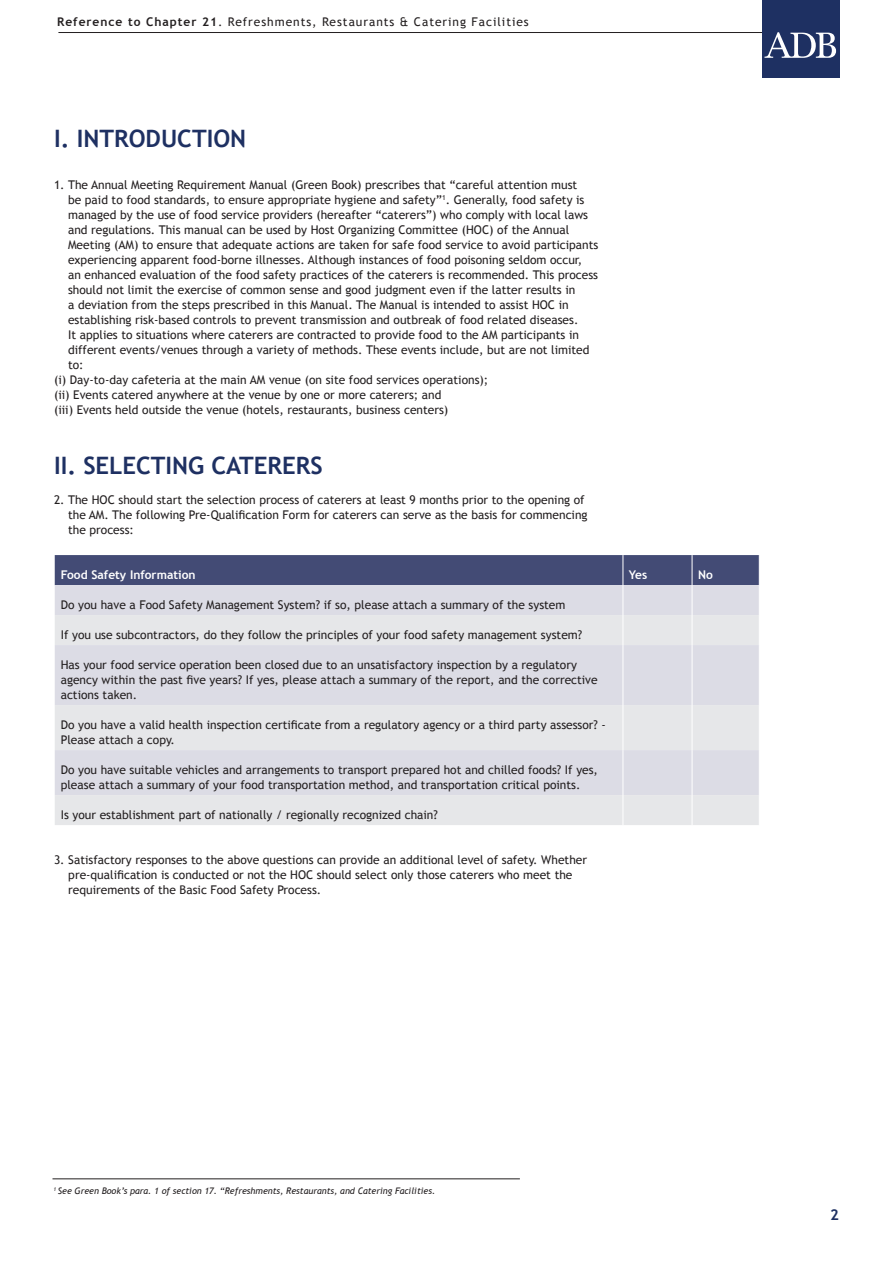
<style>
.page{position:relative;width:893px;height:1263px;background:#fff}
.page>*{position:absolute;margin:0;border:0;box-sizing:border-box;transform-origin:0 0}
.Body{font:700 24px "Trebuchet MS";color:#1e3062}
.Sub_Head{font:700 24px "Trebuchet MS";color:#1e3062}
.t1{font:700 15px "Trebuchet MS";color:#1e3062}
.Body-2{font:12px/15px "Trebuchet MS";color:#231f20}
.Body-3{font:12px "Trebuchet MS";letter-spacing:.08em;color:#231f20}
.Body-4{font:700 12px "Trebuchet MS";color:#fff}
.Body-5{font:italic 9px "Trebuchet MS";color:#231f20}
.s1{font-weight:700}
</style>
<div class="page">
<hr style="left:58px;top:32px;width:781px;height:1px;background:#231f20">
<div style="left:763px;top:0;width:77px;height:77px;background:#1e3062"></div>
<svg style="left:764px;top:32px;width:72px;height:26px"></svg>
<hr style="left:52px;top:1178px;width:468px;height:1px;background:#231f20">
<div style="left:55px;top:555px;width:704px;height:30px;background:#434b75"></div>
<div style="left:55px;top:585px;width:704px;height:30px;background:#dcdce5"></div>
<svg style="left:55px;top:615px;width:704px;height:210px;background:#e1e1e7"></svg>
<hr style="left:623px;top:555px;width:1px;height:30px;background:#fff">
<hr style="left:692px;top:555px;width:1px;height:30px;background:#fff">
<hr style="left:623px;top:585px;width:1px;height:30px;background:#fff">
<hr style="left:692px;top:585px;width:1px;height:30px;background:#fff">
<hr style="left:623px;top:645px;width:1px;height:60px;background:#fff">
<hr style="left:692px;top:645px;width:1px;height:60px;background:#fff">
<hr style="left:623px;top:750px;width:1px;height:45px;background:#fff">
<hr style="left:692px;top:750px;width:1px;height:45px;background:#fff">
<hr style="left:623px;top:615px;width:1px;height:30px;background:#fff">
<hr style="left:692px;top:615px;width:1px;height:30px;background:#fff">
<hr style="left:623px;top:705px;width:1px;height:45px;background:#fff">
<hr style="left:692px;top:705px;width:1px;height:45px;background:#fff">
<hr style="left:623px;top:795px;width:1px;height:30px;background:#fff">
<hr style="left:692px;top:795px;width:1px;height:30px;background:#fff">
<p class="Body-3" style="left:57px;top:15px;width:473px"><span class="s1">Reference to Chapter 21</span>. Refreshments, Restaurants &amp; Catering Facilities</p>
<p class="Sub_Head" style="left:54px;top:123px;width:194px">I. INTRODUCTION</p>
<p class="Body-2" style="left:68px;top:177px;width:532px;text-indent:-14px">1. The Annual Meeting Requirement Manual (Green Book) prescribes that “careful attention must<br>be paid to food standards, to ensure appropriate hygiene and safety”<sup>1</sup>. Generally, food safety is managed by the use of food service providers (hereafter “caterers”) who comply with local laws and regulations. This manual can be used by Host Organizing Committee (HOC) of the Annual Meeting (AM) to ensure that adequate actions are taken for safe food service to avoid participants experiencing apparent food-borne illnesses. Although instances of food poisoning seldom occur,<br>an enhanced evaluation of the food safety practices of the caterers is recommended. This process should not limit the exercise of common sense and good judgment even if the latter results in<br>a deviation from the steps prescribed in this Manual. The Manual is intended to assist HOC in establishing risk-based controls to prevent transmission and outbreak of food related diseases.<br>It applies to situations where caterers are contracted to provide food to the AM participants in different events/venues through a variety of methods. These events include, but are not limited to:</p>
<p class="Body-2" style="left:54px;top:372px;width:436px">(i) Day-to-day cafeteria at the main AM venue (on site food services operations);</p>
<p class="Body-2" style="left:54px;top:387px;width:389px">(ii) Events catered anywhere at the venue by one or more caterers; and</p>
<p class="Body-2" style="left:54px;top:402px;width:396px">(iii) Events held outside the venue (hotels, restaurants, business centers)</p>
<p class="Body" style="left:54px;top:450px;width:270px">II. SELECTING CATERERS</p>
<p class="Body-2" style="left:68px;top:492px;width:521px;text-indent:-14px">2. The HOC should start the selection process of caterers at least 9 months prior to the opening of the AM. The following Pre-Qualification Form for caterers can serve as the basis for commencing the process:</p>
<p class="Body-4" style="left:61px;top:567px;width:136px">Food Safety Information</p>
<p class="Body-4" style="left:629px;top:567px;width:20px">Yes</p>
<p class="Body-4" style="left:698px;top:567px;width:16px">No</p>
<p class="Body-2" style="left:61px;top:597px;width:506px">Do you have a Food Safety Management System? if so, please attach a summary of the system</p>
<p class="Body-2" style="left:61px;top:627px;width:523px">If you use subcontractors, do they follow the principles of your food safety management system?</p>
<p class="Body-2" style="left:61px;top:657px;width:538px">Has your food service operation been closed due to an unsatisfactory inspection by a regulatory agency within the past five years? If yes, please attach a summary of the report, and the corrective actions taken.</p>
<p class="Body-2" style="left:61px;top:717px;width:547px">Do you have a valid health inspection certificate from a regulatory agency or a third party assessor? -<br>Please attach a copy.</p>
<p class="Body-2" style="left:61px;top:762px;width:539px">Do you have suitable vehicles and arrangements to transport prepared hot and chilled foods? If yes, please attach a summary of your food transportation method, and transportation critical points.</p>
<p class="Body-2" style="left:61px;top:807px;width:379px">Is your establishment part of nationally / regionally recognized chain?</p>
<p class="Body-2" style="left:68px;top:852px;width:520px;text-indent:-14px">3. Satisfactory responses to the above questions can provide an additional level of safety. Whether pre-qualification is conducted or not the HOC should select only those caterers who meet the requirements of the Basic Food Safety Process.</p>
<p class="Body-5" style="left:54px;top:1185px;width:383px"><sup>1</sup> See Green Book’s para. 1 of section 17. “Refreshments, Restaurants, and Catering Facilities.</p>
<p class="t1" style="left:830px;top:1205px;width:10px">2</p>
</div>
